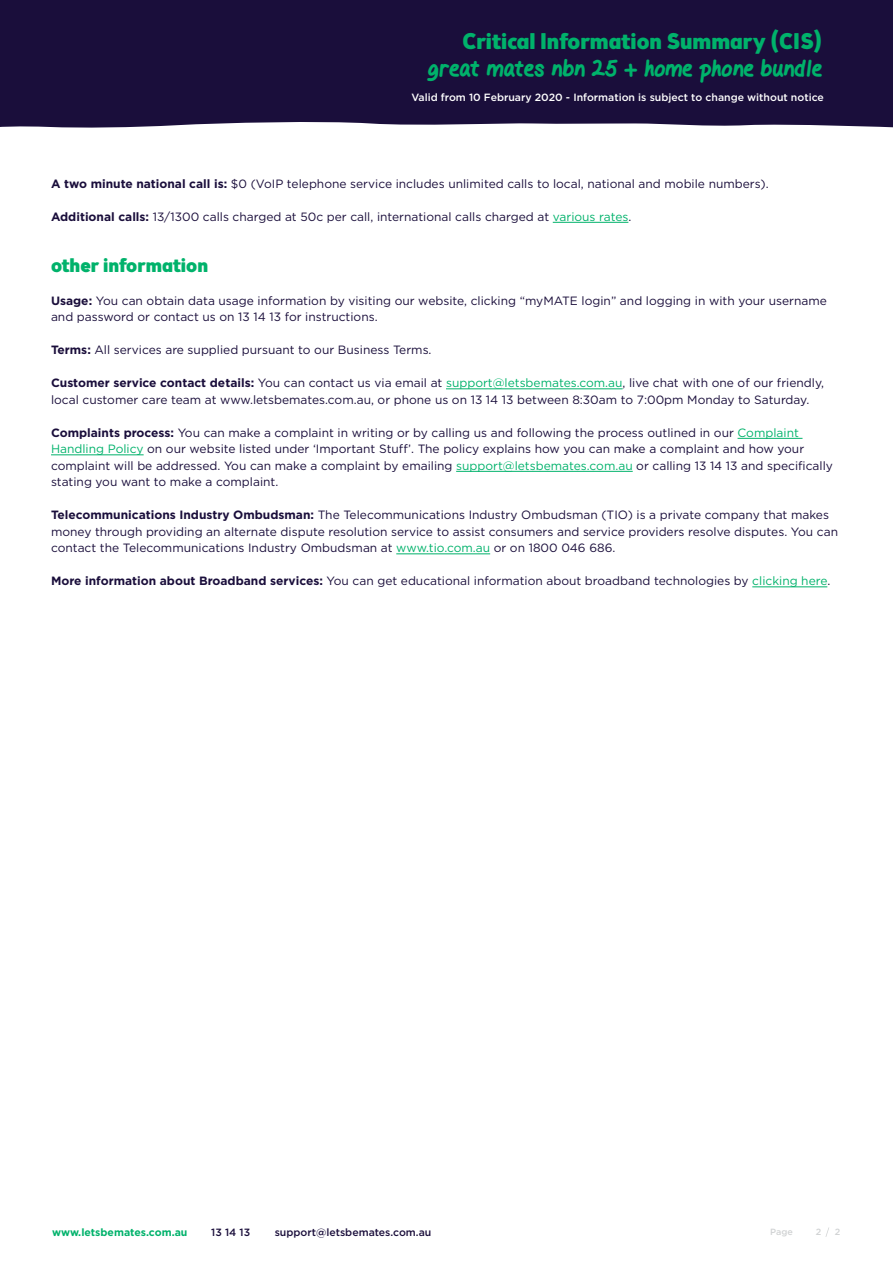
<style>
.page{position:relative;width:893px;height:1263px;background:#fff}
.page>*{position:absolute;margin:0;border:0;box-sizing:border-box;transform-origin:0 0}
.t1{font:900 22.5px "Brooklyn Samuels Five";color:#00b26b}
.t2{font:800 22.5px "Gel Pen";color:#00b26b}
.t3{font:900 19.5px "Brooklyn Samuels Five";color:#00b26b}
.t4{font:12px/16.5px "Gotham";color:#1a0e3b}
.t5{font:500 10.5px "Gotham";color:#fff}
.t6{font:500 10.5px "Gotham";color:#1a0e3b}
.t7{font:700 10.5px "Gotham";color:#00b26b}
.t8{font:500 9px "Gotham";color:#d1d3d4}
.s1{font-weight:700}
.s2{color:#00b26b}
</style>
<div class="page">
<div style="left:0;top:0;width:893px;height:128px;background:#1a0e3b"></div>
<svg style="left:825px;top:1227px;width:4px;height:10px"></svg>
<hr style="left:553px;top:222px;width:75px;height:1px;background:#00b26b">
<hr style="left:446px;top:389px;width:177px;height:1px;background:#00b26b">
<hr style="left:737px;top:438px;width:65px;height:1px;background:#00b26b">
<hr style="left:51px;top:455px;width:93px;height:1px;background:#00b26b">
<hr style="left:456px;top:471px;width:177px;height:1px;background:#00b26b">
<hr style="left:396px;top:554px;width:94px;height:1px;background:#00b26b">
<hr style="left:752px;top:587px;width:75px;height:1px;background:#00b26b">
<h1 class="t1" style="left:462px;top:28px;width:362px">Critical Information Summary (CIS)</h1>
<h1 class="t2" style="left:429px;top:58px;width:395px">great mates nbn 25 + home phone bundle</h1>
<p class="t5" style="left:411px;top:90px;width:414px">Valid from 10 February 2020 - Information is subject to change without notice</p>
<p class="t4" style="left:51px;top:175px;width:719px"><span class="s1">A two minute national call is:</span> $0 (VoIP telephone service includes unlimited calls to local, national and mobile numbers).</p>
<p class="t4" style="left:51px;top:208px;width:582px"><span class="s1">Additional calls:</span> 13/1300 calls charged at 50c per call, international calls charged at <span class="s2">various rates</span>.</p>
<h2 class="t3" style="left:51px;top:254px;width:159px">other information</h2>
<p class="t4" style="left:51px;top:292px;width:777px"><span class="s1">Usage:</span> You can obtain data usage information by visiting our website, clicking “myMATE login” and logging in with your username and password or contact us on 13 14 13 for instructions.</p>
<p class="t4" style="left:51px;top:341px;width:382px"><span class="s1">Terms:</span> All services are supplied pursuant to our Business Terms.</p>
<p class="t4" style="left:51px;top:374px;width:774px"><span class="s1">Customer service contact details:</span> You can contact us via email at <span class="s2">support@letsbemates.com.au</span>, live chat with one of our friendly, local customer care team at www.letsbemates.com.au, or phone us on 13 14 13 between 8:30am to 7:00pm Monday to Saturday.</p>
<p class="t4" style="left:51px;top:424px;width:783px"><span class="s1">Complaints process:</span> You can make a complaint in writing or by calling us and following the process outlined in our <span class="s2">Complaint Handling Policy</span> on our website listed under ‘Important Stuff’. The policy explains how you can make a complaint and how your complaint will be addressed. You can make a complaint by emailing <span class="s2">support@letsbemates.com.au</span> or calling 13 14 13 and specifically stating you want to make a complaint.</p>
<p class="t4" style="left:51px;top:506px;width:789px"><span class="s1">Telecommunications Industry Ombudsman:</span> The Telecommunications Industry Ombudsman (TIO) is a private company that makes money through providing an alternate dispute resolution service to assist consumers and service providers resolve disputes. You can contact the Telecommunications Industry Ombudsman at <span class="s2">www.tio.com.au</span> or on 1800 046 686.</p>
<p class="t4" style="left:51px;top:572px;width:781px"><span class="s1">More information about Broadband services:</span> You can get educational information about broadband technologies by <span class="s2">clicking here</span>.</p>
<p class="t7" style="left:52px;top:1225px;width:137px">www.letsbemates.com.au</p>
<p class="t6" style="left:211px;top:1225px;width:40px">13 14 13</p>
<p class="t6" style="left:275px;top:1225px;width:158px">support@letsbemates.com.au</p>
<p class="t8" style="left:770px;top:1225px;width:24px">Page</p>
<p class="t8" style="left:816px;top:1225px;width:7px">2</p>
<p class="t8" style="left:835px;top:1225px;width:7px">2</p>
</div>
